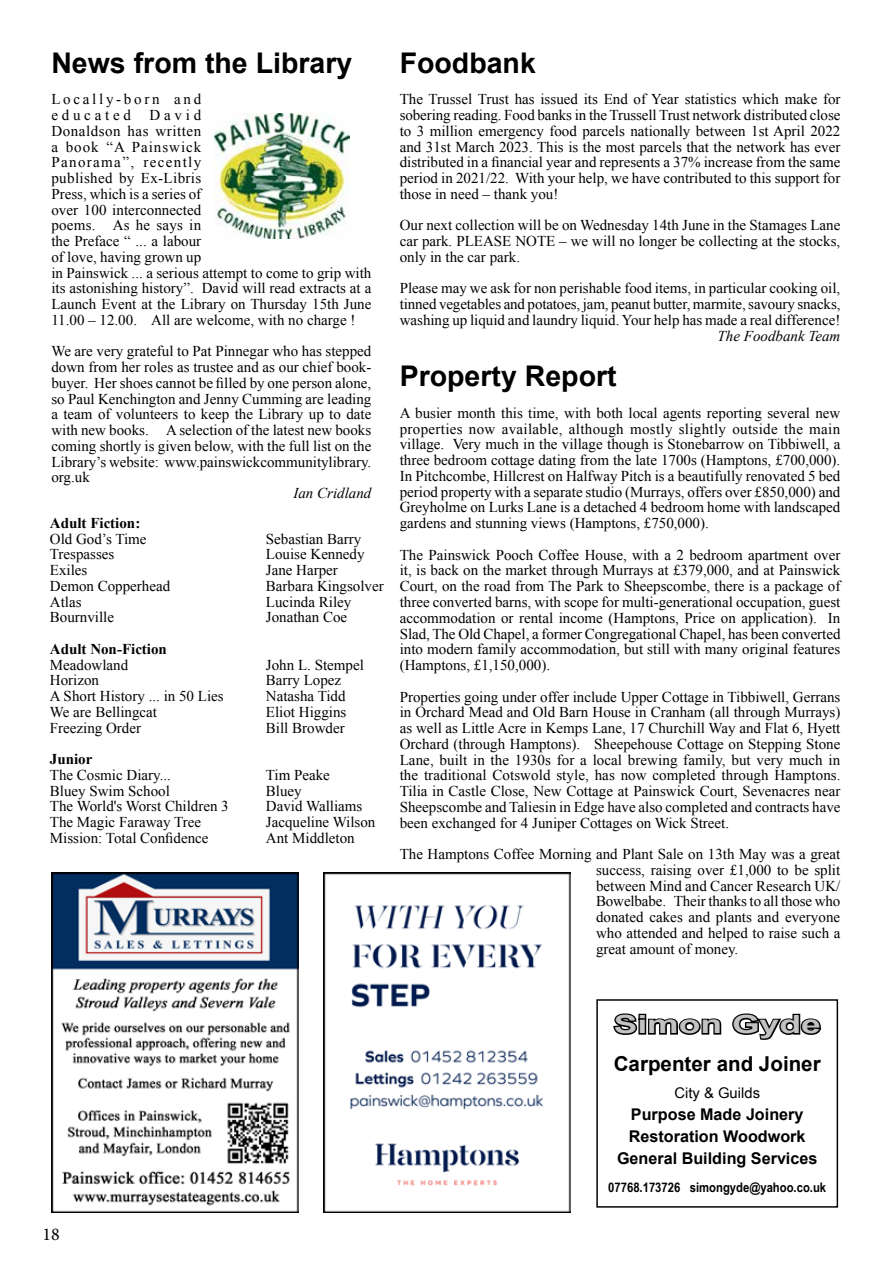
<style>
.page{position:relative;width:893px;height:1263px;background:#fff}
.page>*{position:absolute;margin:0;border:0;box-sizing:border-box;transform-origin:0 0}
.t1{font:700 28.5px "Arial";color:#000}
.t2{font:700 25.05px "Arial";color:#c0c2c4;scale:1.42 1}
.t3{font:700 20.55px "Arial";color:#000}
.t4{font:18px "Minion Pro";color:#000}
.t5{font:700 16.2px/22px "Arial";color:#000;text-align:center}
.t6{font:15px/15.8px "Times New Roman";color:#000;text-align:justify}
.t7{font:700 15px "Times New Roman";color:#000}
.t8{font:italic 15px "Times New Roman";color:#000}
.t9{font:14.7px "Arial Narrow";color:#000;scale:1.23 1}
.t10{font:700 13.2px "Arial Narrow";color:#000;scale:1.04 1}
</style>
<div class="page">
<img style="left:51px;top:872px;width:247px;height:340px">
<img style="left:324px;top:872px;width:246px;height:340px">
<img style="left:215px;top:113px;width:134px;height:125px">
<svg style="left:613px;top:1013px;width:109px;height:22px"></svg>
<svg style="left:732px;top:1013px;width:90px;height:27px"></svg>
<div style="left:596px;top:999px;width:242px;height:208px;border:1px solid #000"></div>
<h1 class="t1" style="left:51px;top:44px;width:302px">News from the Library</h1>
<p class="t6" style="left:51px;top:91px;width:321px;text-align:left">Locally-born and<br>educated David<br>Donaldson has written<br>a book “A Painswick<br>Panorama”, recently<br>published by Ex-Libris<br>Press, which is a series of<br>over 100 interconnected<br>poems. As he says in<br>the Preface “ ... a labour<br>of love, having grown up<br>in Painswick ... a serious attempt to come to grip with its astonishing history”. David will read extracts at a<br>Launch Event at the Library on Thursday 15th June<br>11.00 – 12.00. All are welcome, with no charge !</p>
<p class="t6" style="left:51px;top:343px;width:321px">We are very grateful to Pat Pinnegar who has stepped down from her roles as trustee and as our chief book&shy;buyer. Her shoes cannot be filled by one person alone, so Paul Kenchington and Jenny Cumming are leading a team of volunteers to keep the Library up to date with new books. A selection of the latest new books coming shortly is given below, with the full list on the Library’s website: www.painswickcommunitylibrary. org.uk</p>
<p class="t8" style="left:293px;top:483px;width:79px">Ian Cridland</p>
<p class="t7" style="left:50px;top:512px;width:92px">Adult Fiction:</p>
<p class="t6" style="left:50px;top:530px;width:98px">Old God’s Time</p>
<p class="t6" style="left:266px;top:530px;width:97px">Sebastian Barry</p>
<p class="t6" style="left:50px;top:546px;width:66px">Trespasses</p>
<p class="t6" style="left:266px;top:546px;width:100px">Louise Kennedy</p>
<p class="t6" style="left:50px;top:562px;width:39px">Exiles</p>
<p class="t6" style="left:266px;top:562px;width:74px">Jane Harper</p>
<p class="t6" style="left:50px;top:578px;width:122px">Demon Copperhead</p>
<p class="t6" style="left:266px;top:578px;width:119px">Barbara Kingsolver</p>
<p class="t6" style="left:50px;top:593px;width:33px">Atlas</p>
<p class="t6" style="left:266px;top:593px;width:87px">Lucinda Riley</p>
<p class="t6" style="left:50px;top:609px;width:66px">Bournville</p>
<p class="t6" style="left:266px;top:609px;width:83px">Jonathan Coe</p>
<p class="t7" style="left:50px;top:638px;width:119px">Adult Non-Fiction</p>
<p class="t6" style="left:50px;top:656px;width:80px">Meadowland</p>
<p class="t6" style="left:266px;top:656px;width:99px">John L. Stempel</p>
<p class="t6" style="left:50px;top:672px;width:51px">Horizon</p>
<p class="t6" style="left:266px;top:672px;width:77px">Barry Lopez</p>
<p class="t6" style="left:50px;top:688px;width:175px">A Short History ... in 50 Lies</p>
<p class="t6" style="left:266px;top:688px;width:81px">Natasha Tidd</p>
<p class="t6" style="left:50px;top:704px;width:109px">We are Bellingcat</p>
<p class="t6" style="left:266px;top:704px;width:82px">Eliot Higgins</p>
<p class="t6" style="left:50px;top:719px;width:93px">Freezing Order</p>
<p class="t6" style="left:266px;top:719px;width:80px">Bill Browder</p>
<p class="t7" style="left:50px;top:749px;width:44px">Junior</p>
<p class="t6" style="left:50px;top:767px;width:123px">The Cosmic Diary...</p>
<p class="t6" style="left:266px;top:767px;width:66px">Tim Peake</p>
<p class="t6" style="left:50px;top:782px;width:122px">Bluey Swim School</p>
<p class="t6" style="left:266px;top:782px;width:37px">Bluey</p>
<p class="t6" style="left:50px;top:798px;width:180px">The World's Worst Children 3</p>
<p class="t6" style="left:266px;top:798px;width:98px">David Walliams</p>
<p class="t6" style="left:50px;top:814px;width:153px">The Magic Faraway Tree</p>
<p class="t6" style="left:266px;top:814px;width:111px">Jacqueline Wilson</p>
<p class="t6" style="left:50px;top:830px;width:160px">Mission: Total Confidence</p>
<p class="t6" style="left:266px;top:830px;width:90px">Ant Middleton</p>
<h1 class="t1" style="left:400px;top:44px;width:138px">Foodbank</h1>
<p class="t6" style="left:400px;top:91px;width:442px">The Trussel Trust has issued its End of Year statistics which make for sobering reading. Food banks in the Trussell Trust network distributed close to 3 million emergency food parcels nationally between 1st April 2022 and 31st March 2023. This is the most parcels that the network has ever distributed in a financial year and represents a 37% increase from the same period in 2021/22. With your help, we have contributed to this support for those in need – thank you!</p>
<p class="t6" style="left:400px;top:217px;width:442px">Our next collection will be on Wednesday 14th June in the Stamages Lane car park. PLEASE NOTE – we will no longer be collecting at the stocks, only in the car park.</p>
<p class="t6" style="left:400px;top:280px;width:442px">Please may we ask for non perishable food items, in particular cooking oil, tinned vegetables and potatoes, jam, peanut butter, marmite, savoury snacks, washing up liquid and laundry liquid. Your help has made a real difference!</p>
<p class="t8" style="left:718px;top:325px;width:124px">The Foodbank Team</p>
<h1 class="t1" style="left:400px;top:357px;width:218px">Property Report</h1>
<p class="t6" style="left:400px;top:405px;width:442px">A busier month this time, with both local agents reporting several new properties now available, although mostly slightly outside the main village. Very much in the village though is Stonebarrow on Tibbiwell, a three bedroom cottage dating from the late 1700s (Hamptons, £700,000).<br>In Pitchcombe, Hillcrest on Halfway Pitch is a beautifully renovated 5 bed period property with a separate studio (Murrays, offers over £850,000) and Greyholme on Lurks Lane is a detached 4 bedroom home with landscaped gardens and stunning views (Hamptons, £750,000).</p>
<p class="t6" style="left:400px;top:547px;width:442px">The Painswick Pooch Coffee House, with a 2 bedroom apartment over it, is back on the market through Murrays at £379,000, and at Painswick Court, on the road from The Park to Sheepscombe, there is a package of three converted barns, with scope for multi-generational occupation, guest accommodation or rental income (Hamptons, Price on application). In Slad, The Old Chapel, a former Congregational Chapel, has been converted into modern family accommodation, but still with many original features (Hamptons, £1,150,000).</p>
<p class="t6" style="left:400px;top:688px;width:442px">Properties going under offer include Upper Cottage in Tibbiwell, Gerrans in Orchard Mead and Old Barn House in Cranham (all through Murrays) as well as Little Acre in Kemps Lane, 17 Churchill Way and Flat 6, Hyett Orchard (through Hamptons). Sheepehouse Cottage on Stepping Stone Lane, built in the 1930s for a local brewing family, but very much in the traditional Cotswold style, has now completed through Hamptons.<br>Tilia in Castle Close, New Cottage at Painswick Court, Sevenacres near Sheepscombe and Taliesin in Edge have also completed and contracts have been exchanged for 4 Juniper Cottages on Wick Street.</p>
<p class="t6" style="left:596px;top:846px;width:246px;text-indent:-196px">The Hamptons Coffee Morning and Plant Sale on 13th May was a great success, raising over £1,000 to be split between Mind and Cancer Research UK/ Bowelbabe. Their thanks to all those who donated cakes and plants and everyone who attended and helped to raise such a great amount of money.</p>
<p class="t4" style="left:43px;top:1222px;width:19px">18</p>
<h2 class="t2" style="left:614px;top:1008px;width:147px">Simon Gyde</h2>
<h3 class="t3" style="left:614px;top:1050px;width:209px">Carpenter and Joiner</h3>
<p class="t9" style="left:674px;top:1082px;width:71px">City &amp; Guilds</p>
<p class="t5" style="left:617px;top:1104px;width:202px">Purpose Made Joinery<br>Restoration Woodwork<br>General Building Services</p>
<p class="t10" style="left:608px;top:1177px;width:211px">07768.173726 simongyde@yahoo.co.uk</p>
</div>
